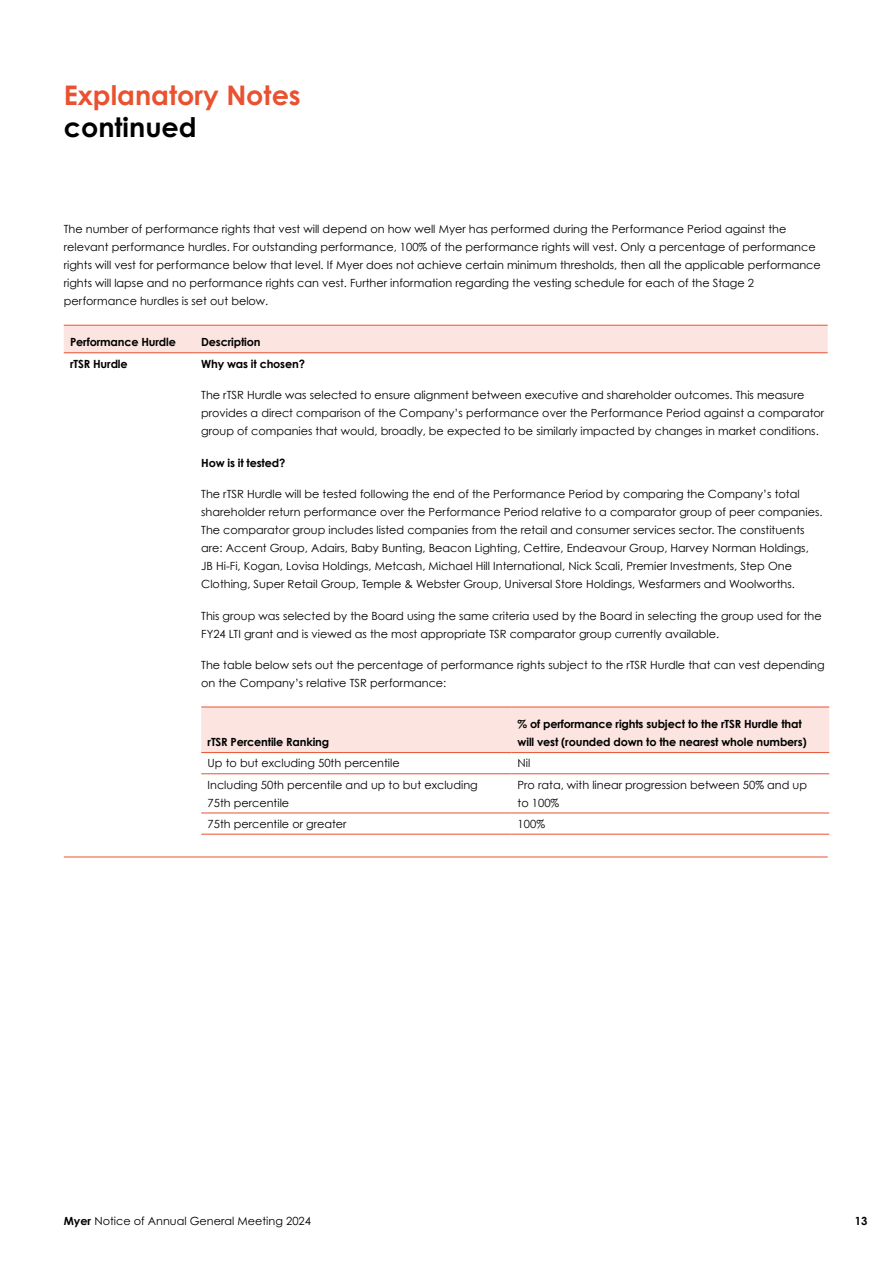
<style>
.page{position:relative;width:893px;height:1263px;background:#fff}
.page>*{position:absolute;margin:0;border:0;box-sizing:border-box;transform-origin:0 0}
.B_Heading{font:700 27px/32.4px "Century Gothic Pro";color:#e95130}
.A_Bodycopy{font:11.25px/18px "Century Gothic";color:#000}
.A_Bodycopy-2{font:700 11.25px/18px "Century Gothic";letter-spacing:-.015em;color:#000}
.t1{font:11.25px "Century Gothic Pro";color:#000}
.t2{font:700 11.25px "Century Gothic Pro";color:#000}
.s1{color:#000}
.s2{font-weight:700}
</style>
<div class="page">
<div style="left:64px;top:326px;width:764px;height:26px;background:#fce5e0"></div>
<hr style="left:64px;top:857px;width:131px;height:1px;background:#e95130">
<hr style="left:195px;top:857px;width:633px;height:1px;background:#e95130">
<hr style="left:64px;top:325px;width:131px;height:1px;background:#e95130">
<hr style="left:195px;top:325px;width:633px;height:1px;background:#e95130">
<hr style="left:64px;top:352px;width:131px;height:1px;background:#e95130">
<hr style="left:195px;top:352px;width:633px;height:1px;background:#e95130">
<div style="left:201px;top:708px;width:628px;height:44px;background:#fce5e0"></div>
<hr style="left:201px;top:773px;width:310px;height:1px;background:#e95130">
<hr style="left:511px;top:773px;width:318px;height:1px;background:#e95130">
<hr style="left:201px;top:813px;width:310px;height:1px;background:#e95130">
<hr style="left:511px;top:813px;width:318px;height:1px;background:#e95130">
<hr style="left:201px;top:834px;width:310px;height:1px;background:#e95130">
<hr style="left:511px;top:834px;width:318px;height:1px;background:#e95130">
<hr style="left:201px;top:707px;width:310px;height:1px;background:#e95130">
<hr style="left:511px;top:707px;width:318px;height:1px;background:#e95130">
<hr style="left:201px;top:752px;width:310px;height:1px;background:#e95130">
<hr style="left:511px;top:752px;width:318px;height:1px;background:#e95130">
<p class="B_Heading" style="left:64px;top:79px;width:239px">Explanatory Notes <span class="s1">continued</span></p>
<p class="A_Bodycopy" style="left:64px;top:220px;width:759px">The number of performance rights that vest will depend on how well Myer has performed during the Performance Period against the relevant performance hurdles. For outstanding performance, 100% of the performance rights will vest. Only a percentage of performance rights will vest for performance below that level. If Myer does not achieve certain minimum thresholds, then all the applicable performance rights will lapse and no performance rights can vest. Further information regarding the vesting schedule for each of the Stage 2 performance hurdles is set out below.</p>
<p class="A_Bodycopy-2" style="left:70px;top:333px;width:107px">Performance Hurdle</p>
<p class="A_Bodycopy-2" style="left:201px;top:333px;width:61px">Description</p>
<p class="A_Bodycopy-2" style="left:70px;top:354px;width:59px">rTSR Hurdle</p>
<p class="A_Bodycopy-2" style="left:201px;top:354px;width:105px">Why was it chosen?</p>
<p class="A_Bodycopy" style="left:201px;top:386px;width:624px">The rTSR Hurdle was selected to ensure alignment between executive and shareholder outcomes. This measure provides a direct comparison of the Company’s performance over the Performance Period against a comparator group of companies that would, broadly, be expected to be similarly impacted by changes in market conditions.</p>
<p class="A_Bodycopy-2" style="left:201px;top:453px;width:86px">How is it tested?</p>
<p class="A_Bodycopy" style="left:201px;top:485px;width:623px">The rTSR Hurdle will be tested following the end of the Performance Period by comparing the Company’s total shareholder return performance over the Performance Period relative to a comparator group of peer companies.<br>The comparator group includes listed companies from the retail and consumer services sector. The constituents are: Accent Group, Adairs, Baby Bunting, Beacon Lighting, Cettire, Endeavour Group, Harvey Norman Holdings, JB Hi-Fi, Kogan, Lovisa Holdings, Metcash, Michael Hill International, Nick Scali, Premier Investments, Step One Clothing, Super Retail Group, Temple &amp; Webster Group, Universal Store Holdings, Wesfarmers and Woolworths.</p>
<p class="A_Bodycopy" style="left:201px;top:606px;width:622px">This group was selected by the Board using the same criteria used by the Board in selecting the group used for the<br>FY24 LTI grant and is viewed as the most appropriate TSR comparator group currently available.</p>
<p class="A_Bodycopy" style="left:201px;top:656px;width:625px">The table below sets out the percentage of performance rights subject to the rTSR Hurdle that can vest depending on the Company’s relative TSR performance:</p>
<p class="A_Bodycopy-2" style="left:208px;top:733px;width:123px">rTSR Percentile Ranking</p>
<p class="A_Bodycopy-2" style="left:518px;top:715px;width:291px">% of performance rights subject to the rTSR Hurdle that will vest (rounded down to the nearest whole numbers)</p>
<p class="A_Bodycopy" style="left:208px;top:754px;width:194px">Up to but excluding 50th percentile</p>
<p class="A_Bodycopy" style="left:518px;top:754px;width:14px">Nil</p>
<p class="A_Bodycopy" style="left:208px;top:775px;width:272px">Including 50th percentile and up to but excluding<br>75th percentile</p>
<p class="A_Bodycopy" style="left:518px;top:775px;width:291px">Pro rata, with linear progression between 50% and up to 100%</p>
<p class="A_Bodycopy" style="left:208px;top:814px;width:141px">75th percentile or greater</p>
<p class="A_Bodycopy" style="left:518px;top:814px;width:29px">100%</p>
<p class="t1" style="left:64px;top:1214px;width:249px"><span class="s2">Myer</span> Notice of Annual General Meeting 2024</p>
<p class="t2" style="left:855px;top:1213px;width:14px">13</p>
</div>
